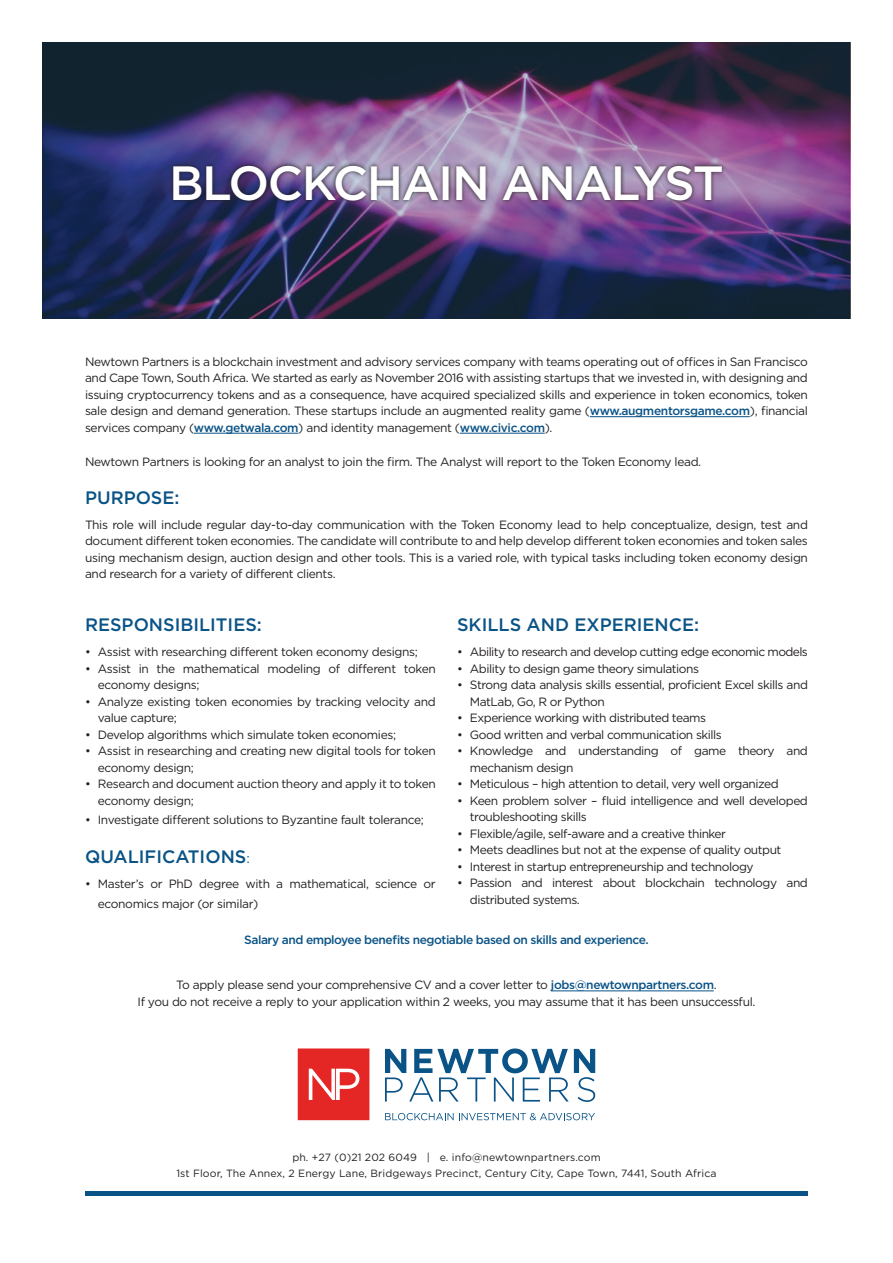
<style>
.page{position:relative;width:893px;height:1263px;background:#fff}
.page>*{position:absolute;margin:0;border:0;box-sizing:border-box;transform-origin:0 0}
.t1{font:500 48px "Gotham";letter-spacing:-.03em;color:#fff}
.t2{font:500 18px "Gotham";color:#0a5386}
.t3{font:12px/16.5px "Gotham";letter-spacing:-.04em;color:#231f20}
.t4{font:500 12px "Gotham";letter-spacing:-.04em;color:#0a5386}
.t5{font:10.5px/16.5px "Gotham";letter-spacing:.01em;color:#231f20;text-align:center}
.s1{font-weight:500;color:#0a5386}
.s2{font-weight:400;font-size:13.5px}
</style>
<div class="page">
<img style="left:43px;top:43px;width:807px;height:276px">
<hr style="left:590px;top:416px;width:160px;height:1px;background:#0a5386">
<hr style="left:194px;top:433px;width:104px;height:1px;background:#0a5386">
<hr style="left:460px;top:433px;width:85px;height:1px;background:#0a5386">
<hr style="left:551px;top:991px;width:163px;height:1px;background:#0a5386">
<img style="left:169px;top:161px;width:557px;height:44px">
<hr style="left:85px;top:1192px;width:723px;height:4px;background:#0a5386">
<svg style="left:385px;top:1048px;width:210px;height:54px"></svg>
<svg style="left:298px;top:1048px;width:71px;height:72px;background:#e74140"></svg>
<svg style="left:385px;top:1113px;width:210px;height:7px"></svg>
<h1 class="t1" style="left:169px;top:152px;width:556px">BLOCKCHAIN ANALYST</h1>
<p class="t3" style="left:85px;top:353px;width:724px;text-align:justify">Newtown Partners is a blockchain investment and advisory services company with teams operating out of offices in San Francisco and Cape Town, South Africa. We started as early as November 2016 with assisting startups that we invested in, with designing and issuing cryptocurrency tokens and as a consequence, have acquired specialized skills and experience in token economics, token sale design and demand generation. These startups include an augmented reality game (<span class="s1">www.augmentorsgame.com</span>), financial services company (<span class="s1">www.getwala.com</span>) and identity management (<span class="s1">www.civic.com</span>).</p>
<p class="t3" style="left:85px;top:453px;width:618px">Newtown Partners is looking for an analyst to join the firm. The Analyst will report to the Token Economy lead.</p>
<h2 class="t2" style="left:85px;top:485px;width:96px">PURPOSE:</h2>
<p class="t3" style="left:85px;top:516px;width:724px;text-align:justify">This role will include regular day-to-day communication with the Token Economy lead to help conceptualize, design, test and document different token economies. The candidate will contribute to and help develop different token economies and token sales using mechanism design, auction design and other tools. This is a varied role, with typical tasks including token economy design and research for a variety of different clients.</p>
<h2 class="t2" style="left:85px;top:613px;width:178px">RESPONSIBILITIES:</h2>
<p class="t3" style="left:85px;top:644px;width:334px">• Assist with researching different token economy designs;</p>
<p class="t3" style="left:98px;top:660px;width:340px;text-indent:-13px">• Assist in the mathematical modeling of different token economy designs;</p>
<p class="t3" style="left:98px;top:693px;width:340px;text-indent:-13px">• Analyze existing token economies by tracking velocity and value capture;</p>
<p class="t3" style="left:85px;top:726px;width:313px">• Develop algorithms which simulate token economies;</p>
<p class="t3" style="left:98px;top:743px;width:340px;text-indent:-13px">• Assist in researching and creating new digital tools for token economy design;</p>
<p class="t3" style="left:98px;top:776px;width:340px;text-indent:-13px">• Research and document auction theory and apply it to token economy design;</p>
<p class="t3" style="left:85px;top:812px;width:340px">• Investigate different solutions to Byzantine fault tolerance;</p>
<h2 class="t2" style="left:85px;top:845px;width:166px">QUALIFICATIONS<span class="s2">:</span></h2>
<p class="t3" style="left:98px;top:874px;width:340px;line-height:19.5px;text-indent:-13px">• Master’s or PhD degree with a mathematical, science or economics major (or similar)</p>
<h2 class="t2" style="left:457px;top:613px;width:244px">SKILLS AND EXPERIENCE:</h2>
<p class="t3" style="left:457px;top:644px;width:352px">• Ability to research and develop cutting edge economic models</p>
<p class="t3" style="left:457px;top:660px;width:243px">• Ability to design game theory simulations</p>
<p class="t3" style="left:470px;top:677px;width:340px;text-indent:-13px">• Strong data analysis skills essential, proficient Excel skills and<br>MatLab, Go, R or Python</p>
<p class="t3" style="left:457px;top:710px;width:251px">• Experience working with distributed teams</p>
<p class="t3" style="left:457px;top:726px;width:266px">• Good written and verbal communication skills</p>
<p class="t3" style="left:470px;top:743px;width:340px;text-indent:-13px">• Knowledge and understanding of game theory and mechanism design</p>
<p class="t3" style="left:457px;top:776px;width:323px">• Meticulous – high attention to detail, very well organized</p>
<p class="t3" style="left:470px;top:792px;width:340px;text-indent:-13px">• Keen problem solver – fluid intelligence and well developed troubleshooting skills</p>
<p class="t3" style="left:457px;top:825px;width:270px">• Flexible/agile, self-aware and a creative thinker</p>
<p class="t3" style="left:457px;top:842px;width:326px">• Meets deadlines but not at the expense of quality output</p>
<p class="t3" style="left:457px;top:858px;width:298px">• Interest in startup entrepreneurship and technology</p>
<p class="t3" style="left:470px;top:875px;width:340px;text-indent:-13px">• Passion and interest about blockchain technology and distributed systems.</p>
<p class="t4" style="left:244px;top:932px;width:406px">Salary and employee benefits negotiable based on skills and experience.</p>
<p class="t3" style="left:138px;top:976px;width:619px;text-align:center">To apply please send your comprehensive CV and a cover letter to <span class="s1">jobs@newtownpartners.com</span>.<br>If you do not receive a reply to your application within 2 weeks, you may assume that it has been unsuccessful.</p>
<p class="t5" style="left:176px;top:1149px;width:542px">ph. +27 (0)21 202 6049 | e. info@newtownpartners.com<br>1st Floor, The Annex, 2 Energy Lane, Bridgeways Precinct, Century City, Cape Town, 7441, South Africa</p>
</div>
